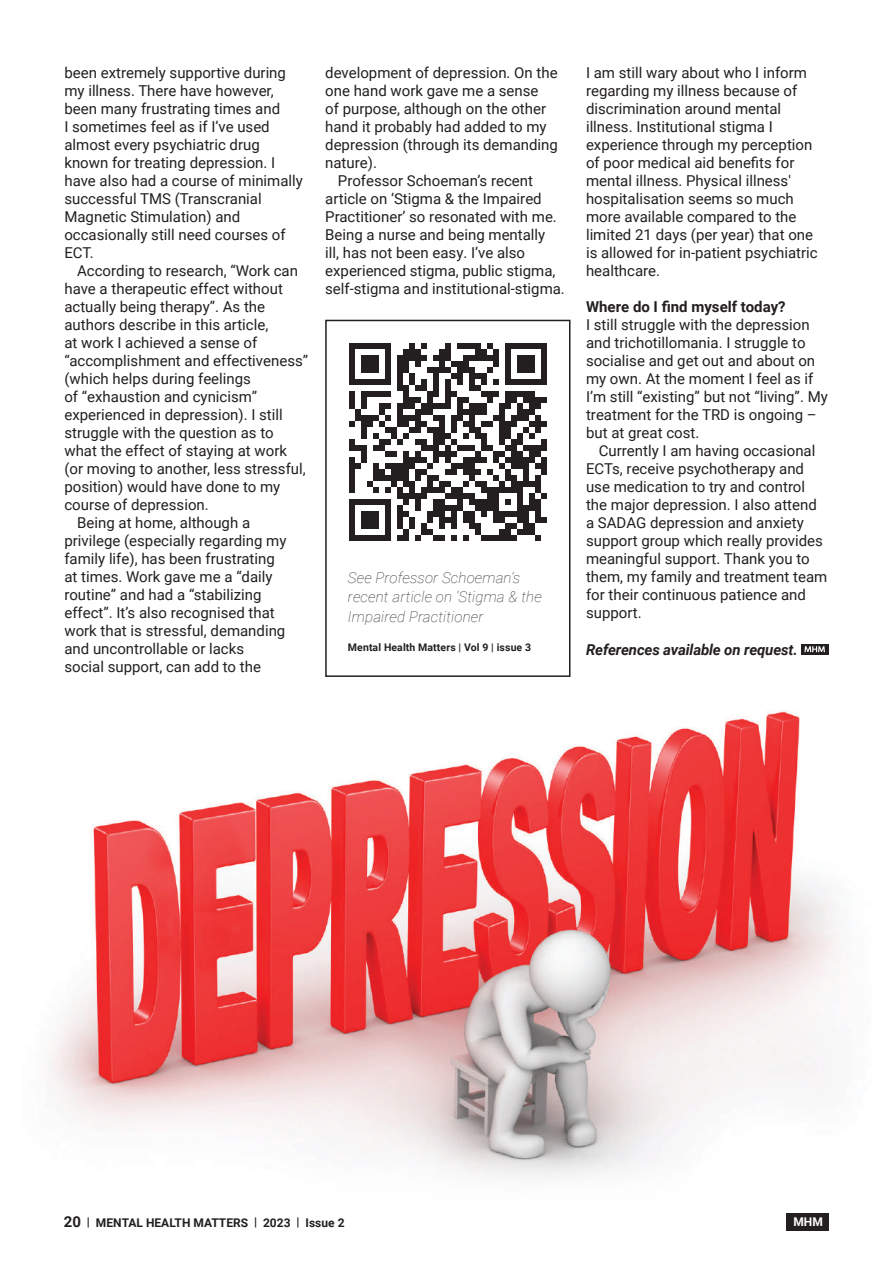
<style>
.page{position:relative;width:893px;height:1263px;background:#fff}
.page>*{position:absolute;margin:0;border:0;box-sizing:border-box;transform-origin:0 0}
.t1{font:15px/18px "Roboto";color:#231f20}
.t2{font:italic 100 15px/19.5px "Roboto";letter-spacing:.01em;color:#231f20}
.t3{font:italic 700 15px "Roboto";letter-spacing:-.01em;color:#231f20}
.t4{font:700 15px "Roboto";color:#231f20}
.t5{font:700 12px "Roboto";color:#231f20}
.t6{font:700 12px "Roboto";color:#fff}
.t7{font:700 10.5px "Roboto";letter-spacing:.01em;color:#231f20}
.s1{font-size:15px}
</style>
<div class="page">
<div style="left:787px;top:1213px;width:42px;height:17px;background:#231f20"></div>
<div style="left:801px;top:644px;width:27px;height:11px;background:#231f20"></div>
<svg style="left:804px;top:646px;width:21px;height:6px"></svg>
<div style="left:349px;top:343px;width:6px;height:18px;background:#231f20"></div>
<svg style="left:355px;top:343px;width:30px;height:6px"></svg>
<div style="left:385px;top:343px;width:6px;height:18px;background:#231f20"></div>
<div style="left:403px;top:349px;width:6px;height:12px;background:#231f20"></div>
<div style="left:409px;top:343px;width:6px;height:18px;background:#231f20"></div>
<div style="left:415px;top:349px;width:6px;height:12px;background:#231f20"></div>
<svg style="left:421px;top:343px;width:6px;height:6px"></svg>
<div style="left:439px;top:349px;width:6px;height:12px;background:#231f20"></div>
<div style="left:445px;top:343px;width:6px;height:18px;background:#231f20"></div>
<svg style="left:457px;top:343px;width:18px;height:6px"></svg>
<div style="left:475px;top:343px;width:6px;height:18px;background:#231f20"></div>
<div style="left:481px;top:349px;width:6px;height:12px;background:#231f20"></div>
<svg style="left:487px;top:343px;width:6px;height:6px"></svg>
<div style="left:493px;top:349px;width:6px;height:12px;background:#231f20"></div>
<div style="left:505px;top:343px;width:6px;height:18px;background:#231f20"></div>
<svg style="left:511px;top:343px;width:30px;height:6px"></svg>
<div style="left:541px;top:343px;width:6px;height:18px;background:#231f20"></div>
<svg style="left:349px;top:355px;width:198px;height:186px"></svg>
<div style="left:325px;top:320px;width:245px;height:357px;border:2px solid #231f20"></div>
<img style="left:49px;top:711px;width:791px;height:468px">
<p class="t1" style="left:64px;top:63px;width:240px">been extremely supportive during my illness. There have however, been many frustrating times and<br>I sometimes feel as if I’ve used almost every psychiatric drug known for treating depression. I have also had a course of minimally successful TMS (Transcranial<br>Magnetic Stimulation) and occasionally still need courses of<br>ECT.</p>
<p class="t1" style="left:77px;top:261px;width:222px">According to research, “Work can</p>
<p class="t1" style="left:64px;top:279px;width:220px">have a therapeutic effect without</p>
<p class="t1" style="left:64px;top:297px;width:202px">actually being therapy”. As the</p>
<p class="t1" style="left:64px;top:315px;width:205px">authors describe in this article,</p>
<p class="t1" style="left:64px;top:333px;width:194px">at work I achieved a sense of</p>
<p class="t1" style="left:64px;top:351px;width:245px">“accomplishment and effectiveness”</p>
<p class="t1" style="left:64px;top:369px;width:188px">(which helps during feelings</p>
<p class="t1" style="left:64px;top:387px;width:194px">of “exhaustion and cynicism”</p>
<p class="t1" style="left:64px;top:405px;width:220px">experienced in depression). I still</p>
<p class="t1" style="left:64px;top:423px;width:211px">struggle with the question as to</p>
<p class="t1" style="left:64px;top:441px;width:224px">what the effect of staying at work</p>
<p class="t1" style="left:64px;top:459px;width:243px">(or moving to another, less stressful,</p>
<p class="t1" style="left:64px;top:477px;width:217px">position) would have done to my</p>
<p class="t1" style="left:64px;top:495px;width:146px">course of depression.</p>
<p class="t1" style="left:77px;top:513px;width:175px">Being at home, although a</p>
<p class="t1" style="left:64px;top:531px;width:224px">privilege (especially regarding my</p>
<p class="t1" style="left:64px;top:549px;width:212px">family life), has been frustrating</p>
<p class="t1" style="left:64px;top:567px;width:210px">at times. Work gave me a “daily</p>
<p class="t1" style="left:64px;top:585px;width:199px">routine” and had a “stabilizing</p>
<p class="t1" style="left:64px;top:603px;width:212px">effect”. It’s also recognised that</p>
<p class="t1" style="left:64px;top:621px;width:222px">work that is stressful, demanding</p>
<p class="t1" style="left:64px;top:639px;width:181px">and uncontrollable or lacks</p>
<p class="t1" style="left:64px;top:657px;width:198px">social support, can add to the</p>
<p class="t1" style="left:325px;top:63px;width:234px">development of depression. On the</p>
<p class="t1" style="left:325px;top:81px;width:215px">one hand work gave me a sense</p>
<p class="t1" style="left:325px;top:99px;width:222px">of purpose, although on the other</p>
<p class="t1" style="left:325px;top:117px;width:223px">hand it probably had added to my</p>
<p class="t1" style="left:325px;top:135px;width:234px">depression (through its demanding</p>
<p class="t1" style="left:325px;top:153px;width:53px">nature).</p>
<p class="t1" style="left:338px;top:171px;width:197px">Professor Schoeman’s recent</p>
<p class="t1" style="left:325px;top:189px;width:218px">article on ‘Stigma &amp; the Impaired</p>
<p class="t1" style="left:325px;top:207px;width:233px">Practitioner’ so resonated with me.</p>
<p class="t1" style="left:325px;top:225px;width:222px">Being a nurse and being mentally</p>
<p class="t1" style="left:325px;top:243px;width:201px">ill, has not been easy. I’ve also</p>
<p class="t1" style="left:325px;top:261px;width:232px">experienced stigma, public stigma,</p>
<p class="t1" style="left:325px;top:279px;width:241px">self-stigma and institutional-stigma.</p>
<p class="t2" style="left:348px;top:567px;width:195px">See Professor Schoeman’s recent article on ‘Stigma &amp; the<br>Impaired Practitioner</p>
<p class="t7" style="left:348px;top:640px;width:185px">Mental Health Matters | Vol 9 | issue 3</p>
<p class="t1" style="left:586px;top:63px;width:233px">I am still wary about who I inform regarding my illness because of discrimination around mental illness. Institutional stigma I experience through my perception of poor medical aid benefits for mental illness. Physical illness' hospitalisation seems so much more available compared to the limited 21 days (per year) that one is allowed for in-patient psychiatric healthcare.</p>
<p class="t4" style="left:586px;top:296px;width:201px">Where do I find myself today?</p>
<p class="t1" style="left:586px;top:315px;width:243px">I still struggle with the depression and trichotillomania. I struggle to socialise and get out and about on my own. At the moment I feel as if<br>I’m still “existing” but not “living”. My treatment for the TRD is ongoing – but at great cost.</p>
<p class="t1" style="left:586px;top:441px;width:243px;text-indent:13px">Currently I am having occasional<br>ECTs, receive psychotherapy and use medication to try and control the major depression. I also attend a SADAG depression and anxiety support group which really provides meaningful support. Thank you to them, my family and treatment team for their continuous patience and support.</p>
<p class="t3" style="left:586px;top:639px;width:213px">References available on request.</p>
<p class="t5" style="left:64px;top:1214px;width:282px"><span class="s1">20</span> | MENTAL HEALTH MATTERS | 2023 | Issue 2</p>
<p class="t6" style="left:793px;top:1213px;width:31px">MHM</p>
</div>
